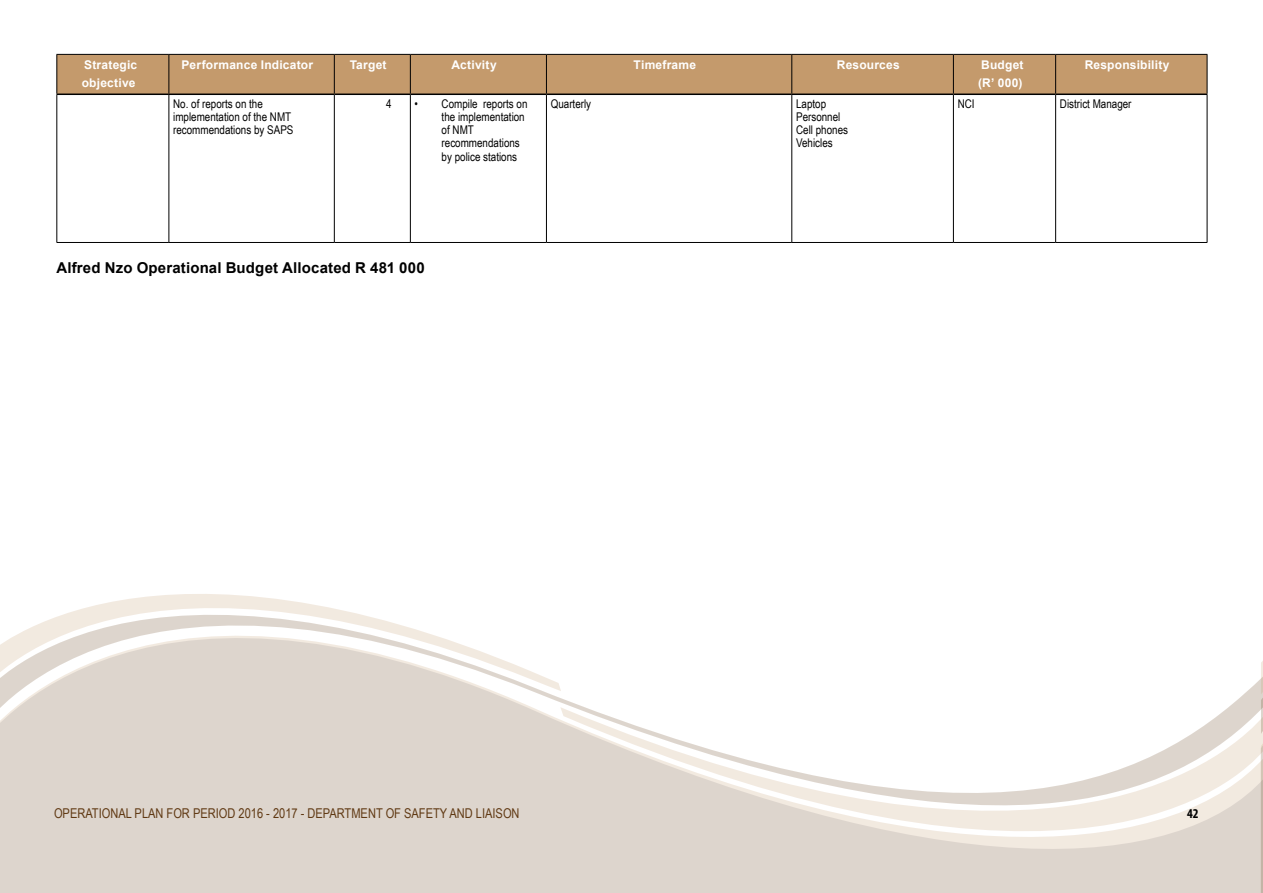
<style>
.page{position:relative;width:1263px;height:893px;background:#fff}
.page>*{position:absolute;margin:0;border:0;box-sizing:border-box;transform-origin:0 0}
.t1{font:700 15px "Arial";letter-spacing:.01em;color:#000}
.t2{font:13.5px "Arial Narrow";color:#603913}
.t3{font:700 condensed 13.5px "Myriad Pro";color:#000}
.t4{font:12px/13.2px "Arial Narrow";color:#000}
.t5{font:700 12px/18px "Arial";letter-spacing:.02em;color:#fff}
</style>
<div class="page">
<div style="left:0;top:877px;width:560px;height:16px;background:#ddd5cd"></div>
<svg style="left:0;top:679px;width:1261px;height:198px;fill:#ddd5cd"></svg>
<svg style="left:0;top:594px;width:561px;height:101px"></svg>
<svg style="left:560px;top:707px;width:701px;height:186px"></svg>
<svg style="left:1261px;top:661px;width:2px;height:232px"></svg>
<div style="left:57px;top:55px;width:1150px;height:39px;background:#c49a6c"></div>
<hr style="left:168px;top:55px;width:1px;height:39px;background:#000">
<hr style="left:334px;top:55px;width:1px;height:39px;background:#000">
<hr style="left:410px;top:55px;width:1px;height:39px;background:#000">
<hr style="left:546px;top:55px;width:1px;height:39px;background:#000">
<hr style="left:791px;top:55px;width:1px;height:39px;background:#000">
<hr style="left:953px;top:55px;width:1px;height:39px;background:#000">
<hr style="left:1055px;top:55px;width:1px;height:39px;background:#000">
<hr style="left:169px;top:95px;width:1px;height:147px;background:#000">
<hr style="left:334px;top:95px;width:1px;height:147px;background:#000">
<hr style="left:410px;top:95px;width:1px;height:147px;background:#000">
<hr style="left:546px;top:95px;width:1px;height:147px;background:#000">
<hr style="left:791px;top:95px;width:1px;height:147px;background:#000">
<hr style="left:953px;top:95px;width:1px;height:147px;background:#000">
<hr style="left:1055px;top:95px;width:1px;height:147px;background:#000">
<hr style="left:57px;top:95px;width:1px;height:147px;background:#000">
<hr style="left:1207px;top:95px;width:1px;height:147px;background:#000">
<hr style="left:57px;top:242px;width:112px;height:1px;background:#000">
<hr style="left:169px;top:242px;width:165px;height:1px;background:#000">
<hr style="left:334px;top:242px;width:76px;height:1px;background:#000">
<hr style="left:410px;top:242px;width:136px;height:1px;background:#000">
<hr style="left:546px;top:242px;width:246px;height:1px;background:#000">
<hr style="left:792px;top:242px;width:161px;height:1px;background:#000">
<hr style="left:953px;top:242px;width:103px;height:1px;background:#000">
<hr style="left:1056px;top:242px;width:151px;height:1px;background:#000">
<hr style="left:56px;top:54px;width:113px;height:1px;background:#000">
<hr style="left:56px;top:55px;width:1px;height:39px;background:#000">
<hr style="left:169px;top:54px;width:165px;height:1px;background:#000">
<hr style="left:334px;top:54px;width:76px;height:1px;background:#000">
<hr style="left:410px;top:54px;width:136px;height:1px;background:#000">
<hr style="left:546px;top:54px;width:246px;height:1px;background:#000">
<hr style="left:792px;top:54px;width:161px;height:1px;background:#000">
<hr style="left:953px;top:54px;width:103px;height:1px;background:#000">
<hr style="left:1056px;top:54px;width:151px;height:1px;background:#000">
<hr style="left:1207px;top:55px;width:1px;height:39px;background:#000">
<hr style="left:56px;top:94px;width:113px;height:1px;background:#000">
<hr style="left:169px;top:94px;width:165px;height:1px;background:#000">
<hr style="left:334px;top:94px;width:76px;height:1px;background:#000">
<hr style="left:410px;top:94px;width:136px;height:1px;background:#000">
<hr style="left:546px;top:94px;width:246px;height:1px;background:#000">
<hr style="left:792px;top:94px;width:161px;height:1px;background:#000">
<hr style="left:953px;top:94px;width:103px;height:1px;background:#000">
<hr style="left:1056px;top:94px;width:151px;height:1px;background:#000">
<p class="t5" style="left:82px;top:56px;width:57px">Strategic objective</p>
<p class="t5" style="left:182px;top:56px;width:133px">Performance Indicator</p>
<p class="t5" style="left:350px;top:56px;width:38px">Target</p>
<p class="t5" style="left:452px;top:56px;width:47px">Activity</p>
<p class="t5" style="left:634px;top:56px;width:64px">Timeframe</p>
<p class="t5" style="left:837px;top:56px;width:64px">Resources</p>
<p class="t5" style="left:978px;top:56px;width:47px">Budget (R’ 000)</p>
<p class="t5" style="left:1085px;top:56px;width:86px">Responsibility</p>
<p class="t4" style="left:173px;top:97px;width:122px">No. of reports on the implementation of the NMT recommendations by SAPS</p>
<p class="t4" style="left:386px;top:97px;width:7px">4</p>
<p class="t4" style="left:442px;top:97px;width:87px;text-indent:-27px">• Compile reports on the implementation of NMT recommendations by police stations</p>
<p class="t4" style="left:551px;top:97px;width:42px">Quarterly</p>
<p class="t4" style="left:796px;top:97px;width:53px">Laptop<br>Personnel<br>Cell phones<br>Vehicles</p>
<p class="t4" style="left:958px;top:97px;width:18px">NCI</p>
<p class="t4" style="left:1060px;top:97px;width:73px">District Manager</p>
<p class="t1" style="left:56px;top:257px;width:370px">Alfred Nzo Operational Budget Allocated R 481 000</p>
<p class="t2" style="left:54px;top:803px;width:467px">OPERATIONAL PLAN FOR PERIOD 2016 - 2017 - DEPARTMENT OF SAFETY AND LIAISON</p>
<p class="t3" style="left:1187px;top:805px;width:13px">42</p>
</div>
